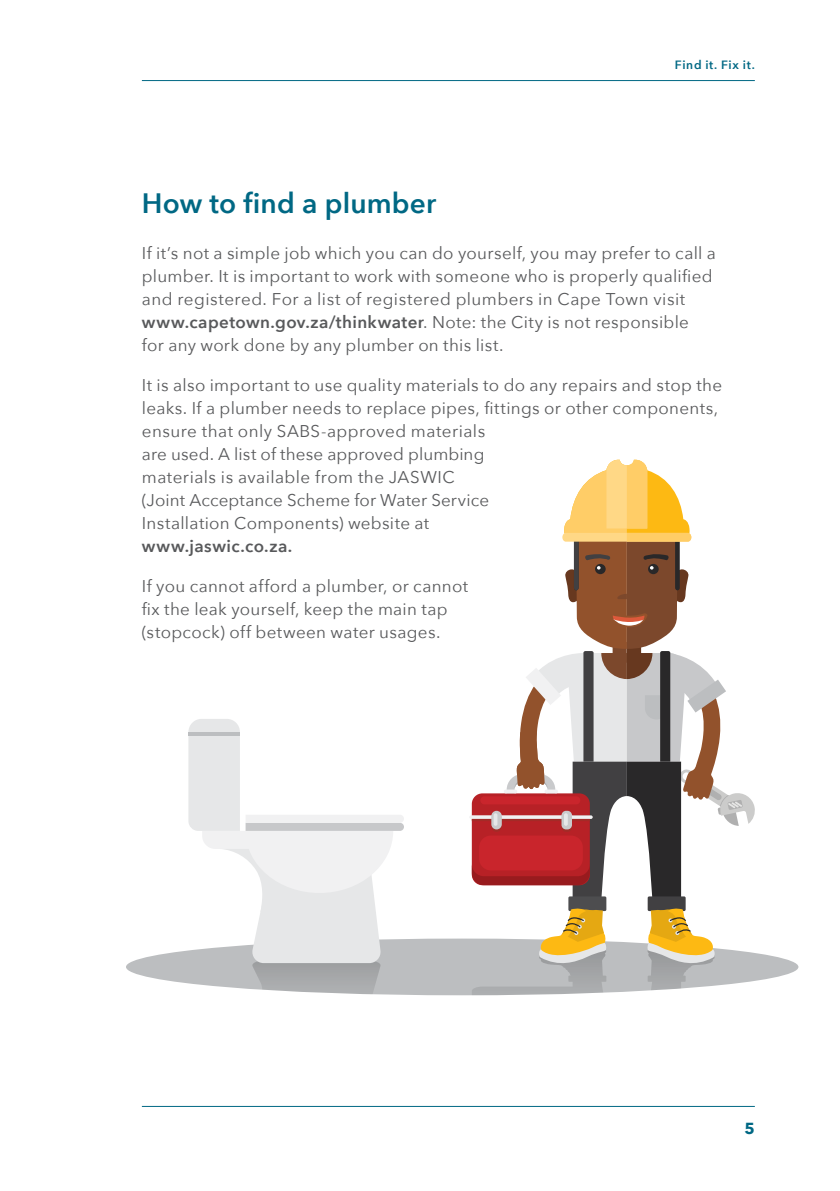
<style>
.page{position:relative;width:840px;height:1191px;background:#fff}
.page>*{position:absolute;margin:0;border:0;box-sizing:border-box;transform-origin:0 0}
.t1{font:600 28px "Avenir Next";letter-spacing:.005em;color:#006884}
.t2{font:17px/23px "Avenir Next";letter-spacing:.015em;color:#58595b}
.t3{font:600 17px "Avenir Next";letter-spacing:.025em;color:#58595b}
.t4{font:700 16px "Avenir Next";color:#006884}
.t5{font:600 12px "Avenir Next";letter-spacing:.06em;color:#006884}
.s1{font-weight:600}
</style>
<div class="page">
<div style="left:126px;top:938px;width:672px;height:57px;background:#bcbec0;border-radius:50%"></div>
<svg style="left:469px;top:460px;width:286px;height:535px"></svg>
<svg style="left:188px;top:719px;width:216px;height:276px"></svg>
<hr style="left:142px;top:80px;width:612px;height:1px;background:#006884">
<hr style="left:142px;top:1106px;width:612px;height:1px;background:#006884">
<h1 class="t1" style="left:142px;top:179px;width:296px">How to find a plumber</h1>
<p class="t5" style="left:674px;top:54px;width:81px">Find it. Fix it.</p>
<p class="t2" style="left:142px;top:240px;width:575px">If it’s not a simple job which you can do yourself, you may prefer to call a plumber. It is important to work with someone who is properly qualified and registered. For a list of registered plumbers in Cape Town visit <span class="s1">www.capetown.gov.za/thinkwater</span>. Note: the City is not responsible<br>for any work done by any plumber on this list.</p>
<p class="t2" style="left:142px;top:372px;width:581px">It is also important to use quality materials to do any repairs and stop the leaks. If a plumber needs to replace pipes, fittings or other components, ensure that only SABS-approved materials<br>are used. A list of these approved plumbing<br>materials is available from the JASWIC<br>(Joint Acceptance Scheme for Water Service<br>Installation Components) website at</p>
<p class="t3" style="left:142px;top:531px;width:152px">www.jaswic.co.za.</p>
<p class="t2" style="left:142px;top:574px;width:327px">If you cannot afford a plumber, or cannot fix the leak yourself, keep the main tap (stopcock) off between water usages.</p>
<p class="t4" style="left:744px;top:1114px;width:12px">5</p>
</div>
